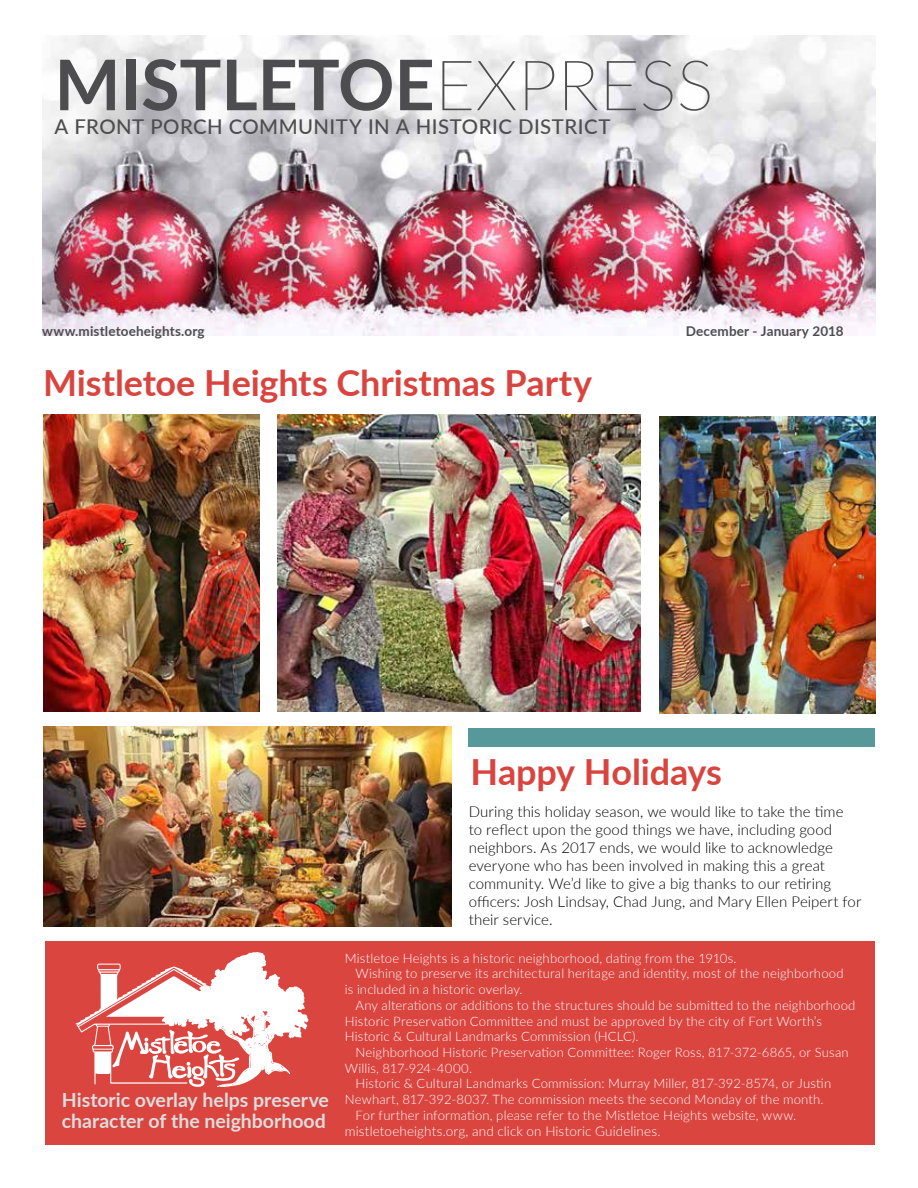
<style>
.page{position:relative;width:918px;height:1188px;background:#fff}
.page>*{position:absolute;margin:0;border:0;box-sizing:border-box;transform-origin:0 0}
.t1{font:700 69.9px "Lato";color:#4d4d4f}
.t2{font:700 36px "Lato";letter-spacing:-.005em;color:#d9443f}
.t3{font:500 20.4px "Lato";letter-spacing:.02em;color:#4d4d4f}
.t4{font:700 19.5px/21px "Lato";color:#dcddde}
.t5{font:300 15px/18px "Lato";letter-spacing:.005em;color:#000}
.t6{font:300 13.5px "Lato";letter-spacing:.01em;color:#fff}
.t7{font:700 13.5px "Lato";letter-spacing:.015em;color:#4d4d4f}
.t8{font:300 13.05px "Lato";letter-spacing:.01em;color:#fff}
.s1{font-weight:100}
</style>
<div class="page">
<div style="left:45px;top:942px;width:830px;height:203px;background:#da453f"></div>
<svg style="left:76px;top:952px;width:233px;height:135px"></svg>
<img style="left:42px;top:36px;width:833px;height:300px">
<img style="left:43px;top:415px;width:216px;height:297px">
<img style="left:43px;top:727px;width:408px;height:200px">
<img style="left:659px;top:416px;width:216px;height:297px">
<img style="left:278px;top:415px;width:363px;height:297px">
<div style="left:469px;top:728px;width:406px;height:18px;background:#57989a"></div>
<h1 class="t1" style="left:55px;top:33px;width:661px">MISTLETOE<span class="s1">EXPRESS</span></h1>
<h3 class="t3" style="left:55px;top:112px;width:558px">A FRONT PORCH COMMUNITY IN A HISTORIC DISTRICT</h3>
<p class="t7" style="left:42px;top:321px;width:164px">www.mistletoeheights.org</p>
<p class="t7" style="left:686px;top:321px;width:159px">December - January 2018</p>
<h2 class="t2" style="left:43px;top:356px;width:550px">Mistletoe Heights Christmas Party</h2>
<h3 class="t4" style="left:62px;top:1089px;width:269px">Historic overlay helps preserve character of the neighborhood</h3>
<h2 class="t2" style="left:470px;top:746px;width:253px">Happy Holidays</h2>
<p class="t5" style="left:469px;top:802px;width:394px">During this holiday season, we would like to take the time<br>to reflect upon the good things we have, including good neighbors. As 2017 ends, we would like to acknowledge everyone who has been involved in making this a great community. We’d like to give a big thanks to our retiring officers: Josh Lindsay, Chad Jung, and Mary Ellen Peipert for their service.</p>
<p class="t8" style="left:345px;top:949px;width:393px">Mistletoe Heights is a historic neighborhood, dating from the 1910s.</p>
<p class="t8" style="left:356px;top:965px;width:489px">Wishing to preserve its architectural heritage and identity, most of the neighborhood</p>
<p class="t8" style="left:345px;top:980px;width:179px">is included in a historic overlay.</p>
<p class="t8" style="left:355px;top:996px;width:501px">Any alterations or additions to the structures should be submitted to the neighborhood</p>
<p class="t8" style="left:345px;top:1012px;width:479px">Historic Preservation Committee and must be approved by the city of Fort Worth’s</p>
<p class="t8" style="left:345px;top:1027px;width:295px">Historic &amp; Cultural Landmarks Commission (HCLC).</p>
<p class="t8" style="left:356px;top:1043px;width:495px">Neighborhood Historic Preservation Committee: Roger Ross, 817-372-6865, or Susan</p>
<p class="t8" style="left:345px;top:1059px;width:129px">Willis, 817-924-4000.</p>
<p class="t8" style="left:356px;top:1075px;width:477px">Historic &amp; Cultural Landmarks Commission: Murray Miller, 817-392-8574, or Justin</p>
<p class="t8" style="left:345px;top:1090px;width:480px">Newhart, 817-392-8037. The commission meets the second Monday of the month.</p>
<p class="t8" style="left:356px;top:1106px;width:442px">For further information, please refer to the Mistletoe Heights website, www.</p>
<p class="t6" style="left:345px;top:1122px;width:317px">mistletoeheights.org, and click on Historic Guidelines.</p>
</div>
